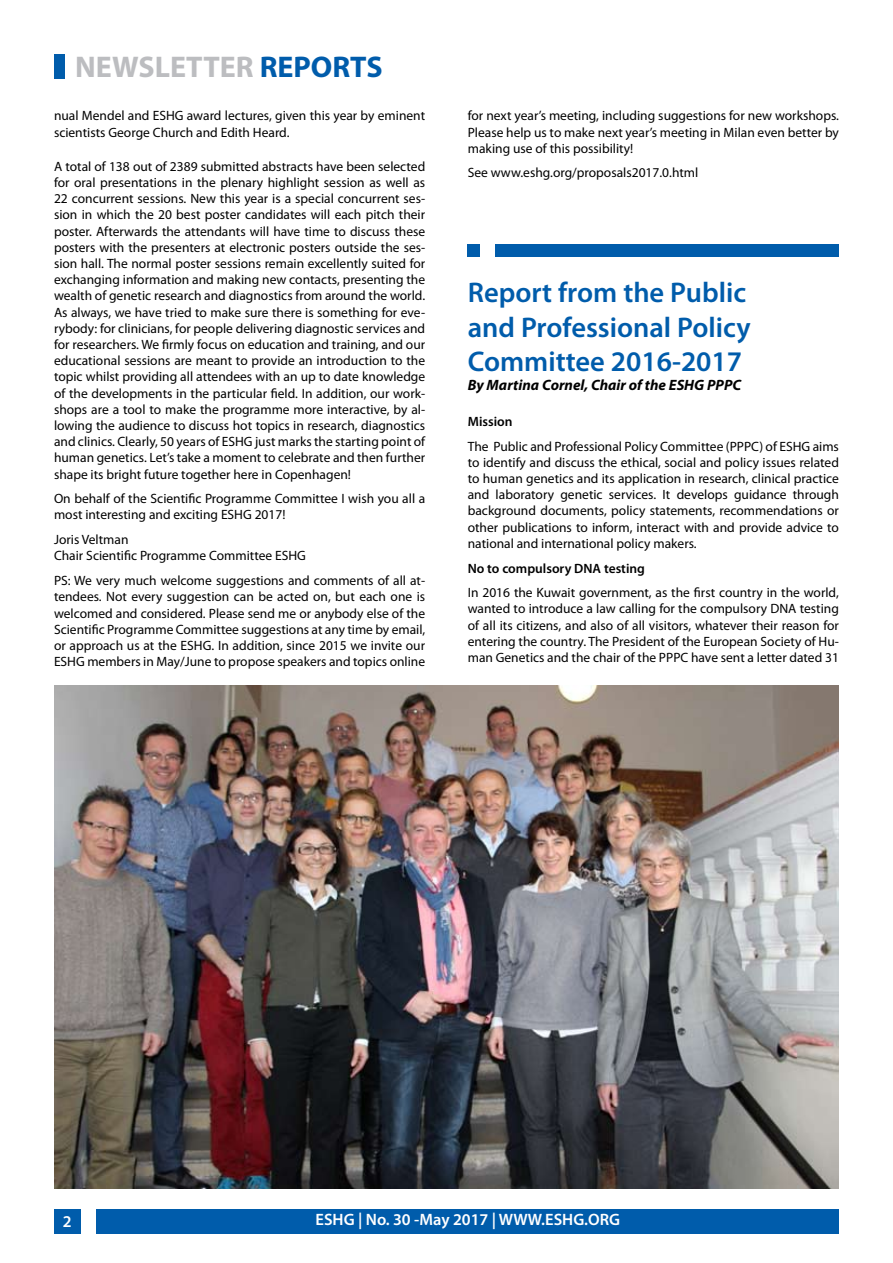
<style>
.page{position:relative;width:893px;height:1263px;background:#fff}
.page>*{position:absolute;margin:0;border:0;box-sizing:border-box;transform-origin:0 0}
.t1{font:700 30px "Myriad Pro";color:#bcbdc0}
.t2{font:600 28.5px/34.2px "Myriad Pro";color:#005cab}
.t3{font:600 16.5px "Myriad Pro";color:#fff}
.t4{font:italic 700 15px "Myriad Pro";color:#000}
.t5{font:13.5px/16.2px "Myriad Pro";color:#000;text-align:justify}
.t6{font:600 13.5px "Myriad Pro";color:#000}
.s1{color:#005cab}
</style>
<div class="page">
<div style="left:97px;top:1209px;width:742px;height:24px;background:#005cab"></div>
<div style="left:54px;top:1209px;width:27px;height:24px;background:#005cab"></div>
<div style="left:54px;top:54px;width:10px;height:25px;background:#005cab"></div>
<div style="left:468px;top:244px;width:371px;height:13px;background:#005cab"></div>
<div style="left:480px;top:238px;width:15px;height:22px;background:#fff"></div>
<img style="left:54px;top:685px;width:785px;height:503px">
<h1 class="t1" style="left:75px;top:47px;width:309px">NEWSLETTER <span class="s1">REPORTS</span></h1>
<p class="t5" style="left:54px;top:107px;width:373px">nual Mendel and ESHG award lectures, given this year by eminent scientists George Church and Edith Heard.</p>
<p class="t5" style="left:54px;top:158px;width:373px">A total of 138 out of 2389 submitted abstracts have been selected for oral presentations in the plenary highlight session as well as 22 concurrent sessions. New this year is a special concurrent ses&shy;sion in which the 20 best poster candidates will each pitch their poster. Afterwards the attendants will have time to discuss these posters with the presenters at electronic posters outside the ses&shy;sion hall. The normal poster sessions remain excellently suited for exchanging information and making new contacts, presenting the wealth of genetic research and diagnostics from around the world.<br>As always, we have tried to make sure there is something for eve&shy;rybody: for clinicians, for people delivering diagnostic services and for researchers. We firmly focus on education and training, and our educational sessions are meant to provide an introduction to the topic whilst providing all attendees with an up to date knowledge of the developments in the particular field. In addition, our work&shy;shops are a tool to make the programme more interactive, by al&shy;lowing the audience to discuss hot topics in research, diagnostics and clinics. Clearly, 50 years of ESHG just marks the starting point of human genetics. Let’s take a moment to celebrate and then further shape its bright future together here in Copenhagen!</p>
<p class="t5" style="left:54px;top:490px;width:373px">On behalf of the Scientific Programme Committee I wish you all a most interesting and exciting ESHG 2017!</p>
<p class="t5" style="left:54px;top:531px;width:253px">Joris Veltman<br>Chair Scientific Programme Committee ESHG</p>
<p class="t5" style="left:54px;top:572px;width:373px">PS: We very much welcome suggestions and comments of all at&shy;tendees. Not every suggestion can be acted on, but each one is welcomed and considered. Please send me or anybody else of the Scientific Programme Committee suggestions at any time by email, or approach us at the ESHG. In addition, since 2015 we invite our ESHG members in May/June to propose speakers and topics online</p>
<p class="t5" style="left:468px;top:107px;width:373px">for next year’s meeting, including suggestions for new workshops.<br>Please help us to make next year’s meeting in Milan even better by making use of this possibility!</p>
<p class="t5" style="left:468px;top:165px;width:232px">See www.eshg.org/proposals2017.0.html</p>
<h2 class="t2" style="left:468px;top:275px;width:284px">Report from the Public and Professional Policy<br>Committee 2016-2017</h2>
<p class="t4" style="left:468px;top:375px;width:275px">By Martina Cornel, Chair of the ESHG PPPC</p>
<p class="t6" style="left:468px;top:413px;width:46px">Mission</p>
<p class="t5" style="left:468px;top:438px;width:373px">The Public and Professional Policy Committee (PPPC) of ESHG aims to identify and discuss the ethical, social and policy issues related to human genetics and its application in research, clinical practice and laboratory genetic services. It develops guidance through background documents, policy statements, recommendations or other publications to inform, interact with and provide advice to national and international policy makers.</p>
<p class="t6" style="left:468px;top:559px;width:179px">No to compulsory DNA testing</p>
<p class="t5" style="left:468px;top:584px;width:373px">In 2016 the Kuwait government, as the first country in the world, wanted to introduce a law calling for the compulsory DNA testing of all its citizens, and also of all visitors, whatever their reason for entering the country. The President of the European Society of Hu&shy;man Genetics and the chair of the PPPC have sent a letter dated 31</p>
<p class="t3" style="left:63px;top:1211px;width:10px">2</p>
<p class="t3" style="left:316px;top:1209px;width:306px">ESHG | No. 30 -May 2017 | WWW.ESHG.ORG</p>
</div>
